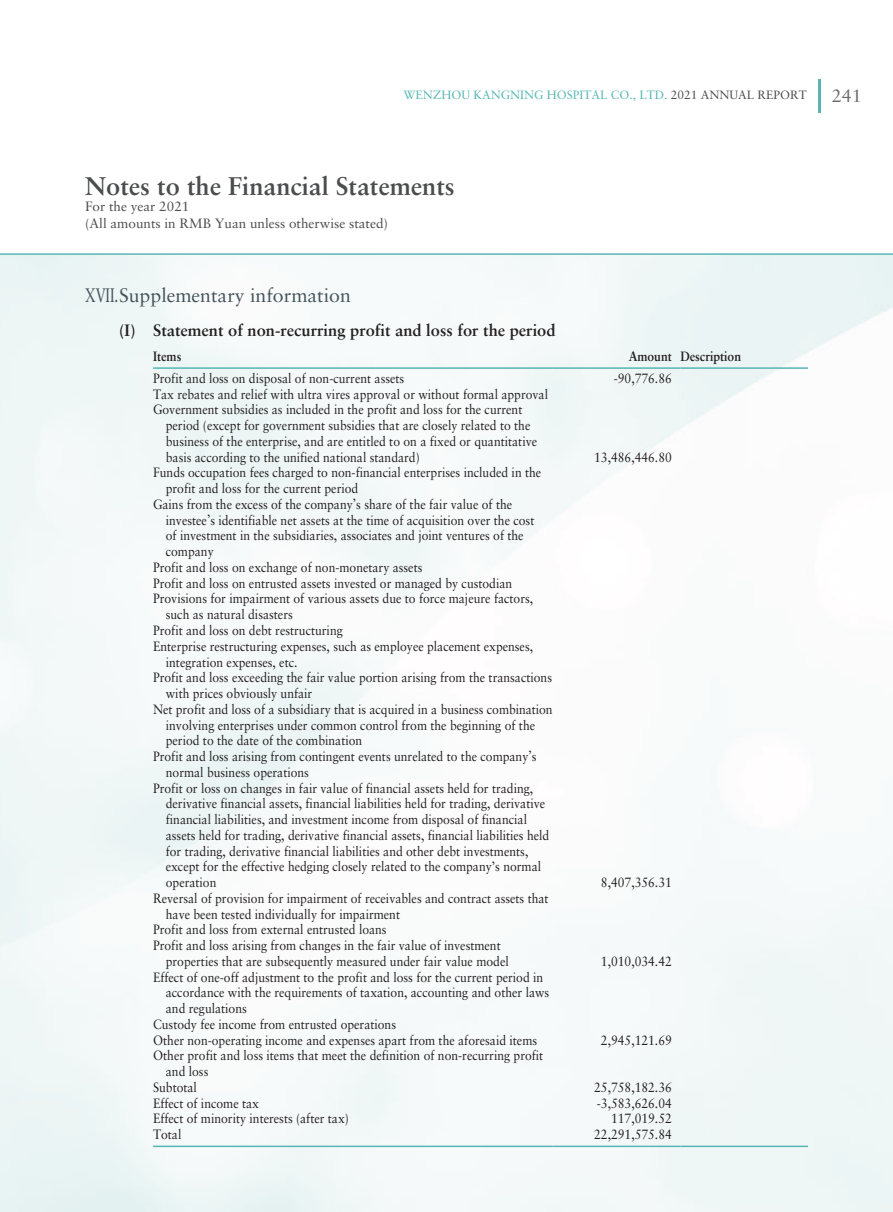
<style>
.page{position:relative;width:893px;height:1212px;background:#fff}
.page>*{position:absolute;margin:0;border:0;box-sizing:border-box;transform-origin:0 0}
.t1{font:700 25.5px "Sabon LT Std";color:#4b4c4d}
.t2{font:19.5px "Sabon LT Std";color:#42535a;scale:.7 1}
.t3{font:18px "Sabon LT Std";color:#6c6d70}
.t4{font:700 16.5px "Sabon LT Std";color:#231f20}
.t5{font:13.5px/15.8px "Sabon LT Std";color:#231f20;scale:.9 1}
.t6{font:13.5px/16.5px "Sabon LT Std";color:#4b4c4d}
.t7{font:700 13.5px "Sabon LT Std";color:#231f20;scale:.9 1}
.t8{font:12px "Sabon LT Std";color:#55b6b3}
.s1{color:#4b4c4d}
</style>
<div class="page">
<hr style="left:0;top:253px;width:893px;height:2px;background:#55b6b3">
<hr style="left:818px;top:79px;width:2px;height:33px;background:#55b6b3">
<hr style="left:153px;top:367px;width:400px;height:2px;background:#55b6b3">
<hr style="left:553px;top:367px;width:127px;height:2px;background:#55b6b3">
<hr style="left:680px;top:367px;width:128px;height:2px;background:#55b6b3">
<hr style="left:153px;top:1145px;width:400px;height:2px;background:#55b6b3">
<hr style="left:553px;top:1145px;width:127px;height:2px;background:#55b6b3">
<hr style="left:680px;top:1145px;width:128px;height:2px;background:#55b6b3">
<p class="t8" style="left:404px;top:88px;width:405px">WENZHOU KANGNING HOSPITAL CO., LTD. <span class="s1">2021 ANNUAL REPORT</span></p>
<h3 class="t3" style="left:832px;top:85px;width:32px">241</h3>
<h1 class="t1" style="left:85px;top:170px;width:371px">Notes to the Financial Statements</h1>
<p class="t6" style="left:85px;top:198px;width:305px">For the year 2021<br>(All amounts in RMB Yuan unless otherwise stated)</p>
<h2 class="t2" style="left:85px;top:284px;width:381px">XVII. Supplementary information</h2>
<p class="t4" style="left:119px;top:320px;width:438px">(I) Statement of non-recurring profit and loss for the period</p>
<p class="t7" style="left:153px;top:348px;width:33px">Items</p>
<p class="t7" style="left:629px;top:348px;width:126px">Amount Description</p>
<p class="t5" style="left:153px;top:370px;width:281px">Profit and loss on disposal of non-current assets</p>
<p class="t5" style="left:614px;top:370px;width:66px">-90,776.86</p>
<p class="t5" style="left:153px;top:386px;width:440px">Tax rebates and relief with ultra vires approval or without formal approval<br>Government subsidies as included in the profit and loss for the current</p>
<p class="t5" style="left:166px;top:417px;width:414px">period (except for government subsidies that are closely related to the business of the enterprise, and are entitled to on a fixed or quantitative basis according to the unified national standard)</p>
<p class="t5" style="left:594px;top:449px;width:88px">13,486,446.80</p>
<p class="t5" style="left:153px;top:465px;width:433px">Funds occupation fees charged to non-financial enterprises included in the</p>
<p class="t5" style="left:166px;top:480px;width:215px">profit and loss for the current period</p>
<p class="t5" style="left:153px;top:496px;width:401px">Gains from the excess of the company’s share of the fair value of the</p>
<p class="t5" style="left:166px;top:512px;width:411px">investee’s identifiable net assets at the time of acquisition over the cost</p>
<p class="t5" style="left:166px;top:528px;width:399px">of investment in the subsidiaries, associates and joint ventures of the</p>
<p class="t5" style="left:166px;top:543px;width:55px">company</p>
<p class="t5" style="left:153px;top:559px;width:301px">Profit and loss on exchange of non-monetary assets</p>
<p class="t5" style="left:153px;top:575px;width:401px">Profit and loss on entrusted assets invested or managed by custodian</p>
<p class="t5" style="left:153px;top:591px;width:424px">Provisions for impairment of various assets due to force majeure factors,</p>
<p class="t5" style="left:166px;top:606px;width:143px">such as natural disasters</p>
<p class="t5" style="left:153px;top:622px;width:212px">Profit and loss on debt restructuring</p>
<p class="t5" style="left:153px;top:638px;width:424px">Enterprise restructuring expenses, such as employee placement expenses,</p>
<p class="t5" style="left:166px;top:654px;width:148px">integration expenses, etc.</p>
<p class="t5" style="left:153px;top:669px;width:445px">Profit and loss exceeding the fair value portion arising from the transactions</p>
<p class="t5" style="left:166px;top:685px;width:164px">with prices obviously unfair</p>
<p class="t5" style="left:153px;top:701px;width:446px">Net profit and loss of a subsidiary that is acquired in a business combination</p>
<p class="t5" style="left:166px;top:717px;width:412px">involving enterprises under common control from the beginning of the</p>
<p class="t5" style="left:166px;top:732px;width:220px">period to the date of the combination</p>
<p class="t5" style="left:153px;top:748px;width:428px">Profit and loss arising from contingent events unrelated to the company’s</p>
<p class="t5" style="left:166px;top:764px;width:161px">normal business operations</p>
<p class="t5" style="left:153px;top:780px;width:424px">Profit or loss on changes in fair value of financial assets held for trading,</p>
<p class="t5" style="left:166px;top:795px;width:423px">derivative financial assets, financial liabilities held for trading, derivative</p>
<p class="t5" style="left:166px;top:811px;width:403px">financial liabilities, and investment income from disposal of financial</p>
<p class="t5" style="left:166px;top:827px;width:428px">assets held for trading, derivative financial assets, financial liabilities held</p>
<p class="t5" style="left:166px;top:843px;width:404px">for trading, derivative financial liabilities and other debt investments,</p>
<p class="t5" style="left:166px;top:859px;width:418px">except for the effective hedging closely related to the company’s normal</p>
<p class="t5" style="left:166px;top:874px;width:58px">operation</p>
<p class="t5" style="left:601px;top:874px;width:80px">8,407,356.31</p>
<p class="t5" style="left:153px;top:890px;width:441px">Reversal of provision for impairment of receivables and contract assets that</p>
<p class="t5" style="left:166px;top:906px;width:262px">have been tested individually for impairment</p>
<p class="t5" style="left:153px;top:922px;width:261px">Profit and loss from external entrusted loans</p>
<p class="t5" style="left:153px;top:937px;width:388px">Profit and loss arising from changes in the fair value of investment</p>
<p class="t5" style="left:166px;top:953px;width:383px">properties that are subsequently measured under fair value model</p>
<p class="t5" style="left:601px;top:953px;width:80px">1,010,034.42</p>
<p class="t5" style="left:153px;top:969px;width:435px">Effect of one-off adjustment to the profit and loss for the current period in</p>
<p class="t5" style="left:166px;top:985px;width:428px">accordance with the requirements of taxation, accounting and other laws</p>
<p class="t5" style="left:166px;top:1000px;width:92px">and regulations</p>
<p class="t5" style="left:153px;top:1016px;width:271px">Custody fee income from entrusted operations</p>
<p class="t5" style="left:153px;top:1032px;width:428px">Other non-operating income and expenses apart from the aforesaid items</p>
<p class="t5" style="left:601px;top:1032px;width:80px">2,945,121.69</p>
<p class="t5" style="left:153px;top:1048px;width:435px">Other profit and loss items that meet the definition of non-recurring profit</p>
<p class="t5" style="left:166px;top:1063px;width:49px">and loss</p>
<p class="t5" style="left:153px;top:1079px;width:50px">Subtotal</p>
<p class="t5" style="left:594px;top:1079px;width:88px">25,758,182.36</p>
<p class="t5" style="left:153px;top:1095px;width:119px">Effect of income tax</p>
<p class="t5" style="left:597px;top:1095px;width:85px">-3,583,626.04</p>
<p class="t5" style="left:153px;top:1111px;width:219px">Effect of minority interests (after tax)</p>
<p class="t5" style="left:611px;top:1111px;width:69px">117,019.52</p>
<p class="t5" style="left:153px;top:1126px;width:33px">Total</p>
<p class="t5" style="left:594px;top:1126px;width:88px">22,291,575.84</p>
</div>
